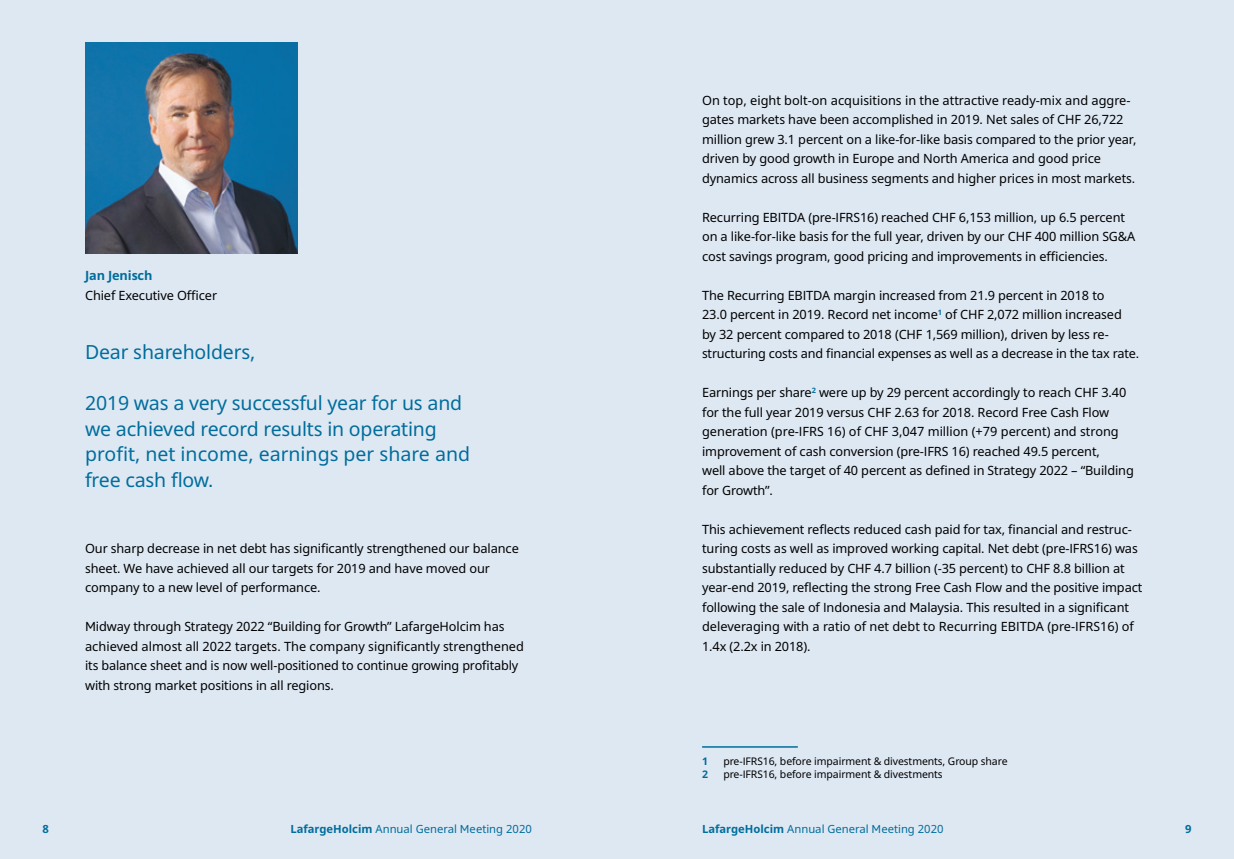
<style>
.page{position:relative;width:1234px;height:859px;background:#fff}
.page>*{position:absolute;margin:0;border:0;box-sizing:border-box;transform-origin:0 0}
.t1{font:19.5px/25.5px "LH Noto Sans";letter-spacing:-.01em;color:#006d9c}
.t2{font:12.75px/19.5px "LH Noto Sans";letter-spacing:-.01em;color:#000}
.t3{font:700 12.75px "LH Noto Sans";letter-spacing:-.01em;color:#006d9c}
.t4{font:11.25px "LH Noto Sans";color:#006d9c}
.t5{font:700 11.25px "LH Noto Sans";color:#006d9c}
.t6{font:10.5px "LH Noto Sans";letter-spacing:-.01em;color:#000}
.t7{font:700 10.5px "LH Noto Sans";color:#006d9c}
.s1{font-weight:700}
</style>
<div class="page">
<div style="left:0;top:0;width:1233px;height:859px;background:#dee8f3"></div>
<img style="left:85px;top:43px;width:213px;height:210px">
<hr style="left:702px;top:746px;width:95px;height:2px;background:#006d9c">
<p class="t3" style="left:85px;top:267px;width:69px">Jan Jenisch</p>
<p class="t2" style="left:85px;top:285px;width:133px">Chief Executive Officer</p>
<h1 class="t1" style="left:85px;top:339px;width:172px">Dear shareholders,</h1>
<h1 class="t1" style="left:85px;top:390px;width:386px">2019 was a very successful year for us and we achieved record results in operating profit, net income, earnings per share and free cash flow.</h1>
<p class="t2" style="left:85px;top:538px;width:435px">Our sharp decrease in net debt has significantly strengthened our balance sheet. We have achieved all our targets for 2019 and have moved our company to a new level of performance.</p>
<p class="t2" style="left:85px;top:616px;width:440px">Midway through Strategy 2022 “Building for Growth” LafargeHolcim has achieved almost all 2022 targets. The company significantly strengthened its balance sheet and is now well-positioned to continue growing profitably with strong market positions in all regions.</p>
<p class="t2" style="left:702px;top:90px;width:436px">On top, eight bolt-on acquisitions in the attractive ready-mix and aggre&shy;gates markets have been accomplished in 2019. Net sales of CHF 26,722 million grew 3.1 percent on a like-for-like basis compared to the prior year, driven by good growth in Europe and North America and good price dynamics across all business segments and higher prices in most markets.</p>
<p class="t2" style="left:702px;top:207px;width:434px">Recurring EBITDA (pre-IFRS16) reached CHF 6,153 million, up 6.5 percent on a like-for-like basis for the full year, driven by our CHF 400 million SG&amp;A cost savings program, good pricing and improvements in efficiencies.</p>
<p class="t2" style="left:702px;top:285px;width:438px">The Recurring EBITDA margin increased from 21.9 percent in 2018 to<br>23.0 percent in 2019. Record net income<sup>1</sup> of CHF 2,072 million increased<br>by 32 percent compared to 2018 (CHF 1,569 million), driven by less re&shy;structuring costs and financial expenses as well as a decrease in the tax rate.</p>
<p class="t2" style="left:702px;top:382px;width:433px">Earnings per share<sup>2</sup> were up by 29 percent accordingly to reach CHF 3.40 for the full year 2019 versus CHF 2.63 for 2018. Record Free Cash Flow generation (pre-IFRS 16) of CHF 3,047 million (+79 percent) and strong improvement of cash conversion (pre-IFRS 16) reached 49.5 percent,<br>well above the target of 40 percent as defined in Strategy 2022 – “Building for Growth”.</p>
<p class="t2" style="left:702px;top:519px;width:442px">This achievement reflects reduced cash paid for tax, financial and restruc&shy;turing costs as well as improved working capital. Net debt (pre-IFRS16) was substantially reduced by CHF 4.7 billion (-35 percent) to CHF 8.8 billion at year-end 2019, reflecting the strong Free Cash Flow and the positive impact following the sale of Indonesia and Malaysia. This resulted in a significant deleveraging with a ratio of net debt to Recurring EBITDA (pre-IFRS16) of 1.4x (2.2x in 2018).</p>
<p class="t7" style="left:702px;top:754px;width:8px">1</p>
<p class="t6" style="left:723px;top:754px;width:286px">pre-IFRS16, before impairment &amp; divestments, Group share</p>
<p class="t7" style="left:702px;top:768px;width:8px">2</p>
<p class="t6" style="left:723px;top:768px;width:221px">pre-IFRS16, before impairment &amp; divestments</p>
<p class="t5" style="left:43px;top:822px;width:8px">8</p>
<p class="t4" style="left:290px;top:822px;width:243px"><span class="s1">LafargeHolcim</span> Annual General Meeting 2020</p>
<p class="t4" style="left:702px;top:822px;width:243px"><span class="s1">LafargeHolcim</span> Annual General Meeting 2020</p>
<p class="t5" style="left:1184px;top:822px;width:8px">9</p>
</div>
